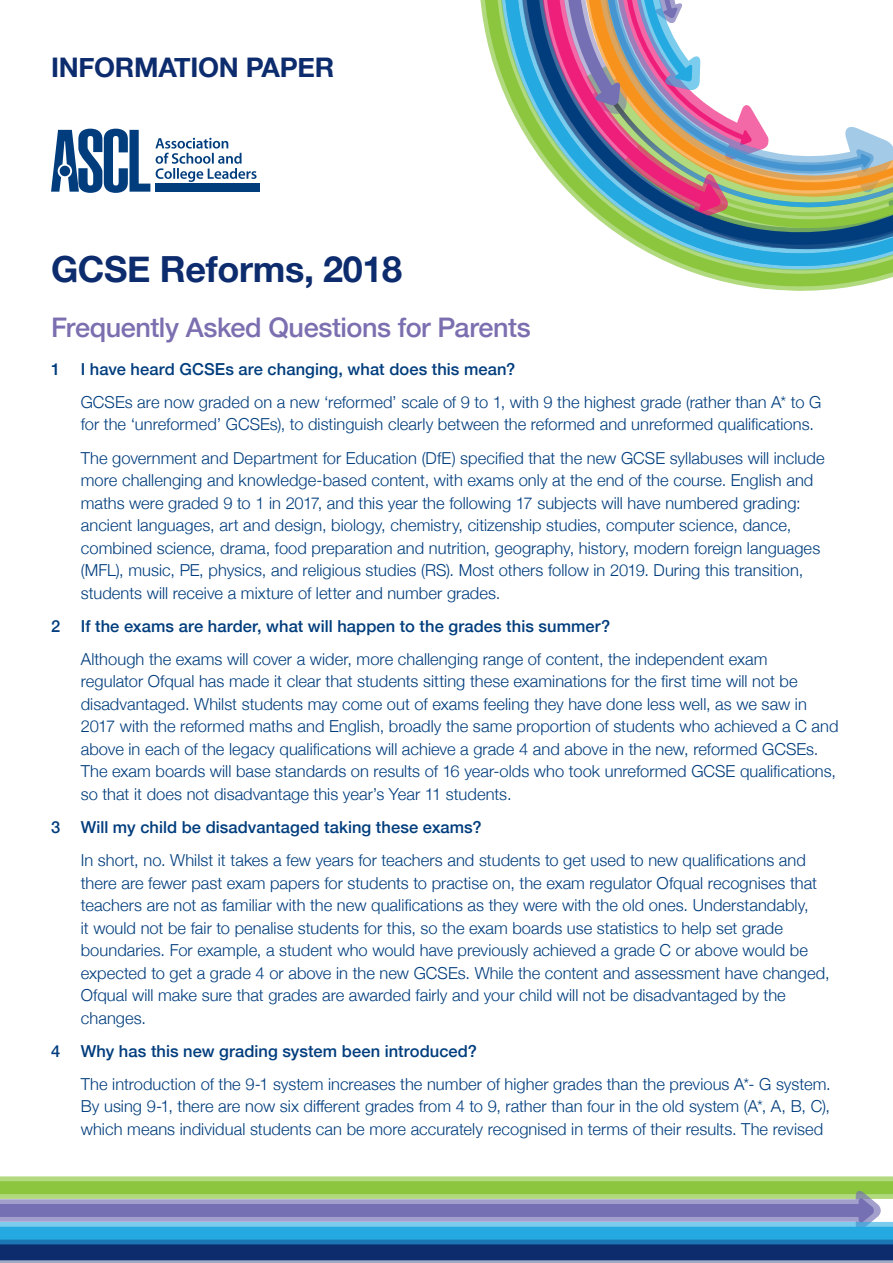
<style>
.page{position:relative;width:893px;height:1263px;background:#fff}
.page>*{position:absolute;margin:0;border:0;box-sizing:border-box;transform-origin:0 0}
.guidance_title{font:700 36px "Helvetica Neue";letter-spacing:-.01em;color:#0d2c6e}
.main_header{font:500 27px "Helvetica Neue";letter-spacing:-.015em;color:#7c6fb0}
.guidance_topper{font:700 27px "Helvetica Neue";letter-spacing:-.01em;color:#0d2c6e}
.t1{font:300 16.5px/22.5px "Helvetica Neue";letter-spacing:.005em;color:#013d7d}
.t2{font:500 16.5px "Helvetica Neue";letter-spacing:.005em;color:#013d7d}
</style>
<div class="page">
<svg style="left:480px;top:0;width:405px;height:291px"></svg>
<svg style="left:485px;top:0;width:408px;height:279px"></svg>
<svg style="left:508px;top:0;width:385px;height:249px"></svg>
<svg style="left:528px;top:0;width:365px;height:229px"></svg>
<svg style="left:0;top:1176px;width:893px;height:87px;background:#63929d"></svg>
<div style="left:155px;top:184px;width:104px;height:8px;background:#013d7d"></div>
<svg style="left:51px;top:129px;width:206px;height:64px"></svg>
<p class="guidance_topper" style="left:51px;top:47px;width:285px">INFORMATION PAPER</p>
<p class="guidance_title" style="left:51px;top:241px;width:353px">GCSE Reforms, 2018</p>
<p class="main_header" style="left:51px;top:306px;width:481px">Frequently Asked Questions for Parents</p>
<p class="t2" style="left:51px;top:356px;width:466px">1 I have heard GCSEs are changing, what does this mean?</p>
<p class="t1" style="left:81px;top:390px;width:742px">GCSEs are now graded on a new ‘reformed’ scale of 9 to 1, with 9 the highest grade (rather than A* to G for the ‘unreformed’ GCSEs), to distinguish clearly between the reformed and unreformed qualifications.</p>
<p class="t1" style="left:81px;top:445px;width:745px">The government and Department for Education (DfE) specified that the new GCSE syllabuses will include more challenging and knowledge-based content, with exams only at the end of the course. English and maths were graded 9 to 1 in 2017, and this year the following 17 subjects will have numbered grading: ancient languages, art and design, biology, chemistry, citizenship studies, computer science, dance, combined science, drama, food preparation and nutrition, geography, history, modern foreign languages (MFL), music, PE, physics, and religious studies (RS). Most others follow in 2019. During this transition, students will receive a mixture of letter and number grades.</p>
<p class="t2" style="left:51px;top:613px;width:561px">2 If the exams are harder, what will happen to the grades this summer?</p>
<p class="t1" style="left:81px;top:646px;width:759px">Although the exams will cover a wider, more challenging range of content, the independent exam<br>regulator Ofqual has made it clear that students sitting these examinations for the first time will not be disadvantaged. Whilst students may come out of exams feeling they have done less well, as we saw in 2017 with the reformed maths and English, broadly the same proportion of students who achieved a C and above in each of the legacy qualifications will achieve a grade 4 and above in the new, reformed GCSEs.<br>The exam boards will base standards on results of 16 year-olds who took unreformed GCSE qualifications, so that it does not disadvantage this year’s Year 11 students.</p>
<p class="t2" style="left:51px;top:814px;width:432px">3 Will my child be disadvantaged taking these exams?</p>
<p class="t1" style="left:81px;top:848px;width:750px">In short, no. Whilst it takes a few years for teachers and students to get used to new qualifications and there are fewer past exam papers for students to practise on, the exam regulator Ofqual recognises that teachers are not as familiar with the new qualifications as they were with the old ones. Understandably,<br>it would not be fair to penalise students for this, so the exam boards use statistics to help set grade boundaries. For example, a student who would have previously achieved a grade C or above would be expected to get a grade 4 or above in the new GCSEs. While the content and assessment have changed, Ofqual will make sure that grades are awarded fairly and your child will not be disadvantaged by the changes.</p>
<p class="t2" style="left:51px;top:1038px;width:427px">4 Why has this new grading system been introduced?</p>
<p class="t1" style="left:81px;top:1071px;width:751px;text-align:justify">The introduction of the 9-1 system increases the number of higher grades than the previous A*- G system.<br>By using 9-1, there are now six different grades from 4 to 9, rather than four in the old system (A*, A, B, C), which means individual students can be more accurately recognised in terms of their results. The revised</p>
</div>
